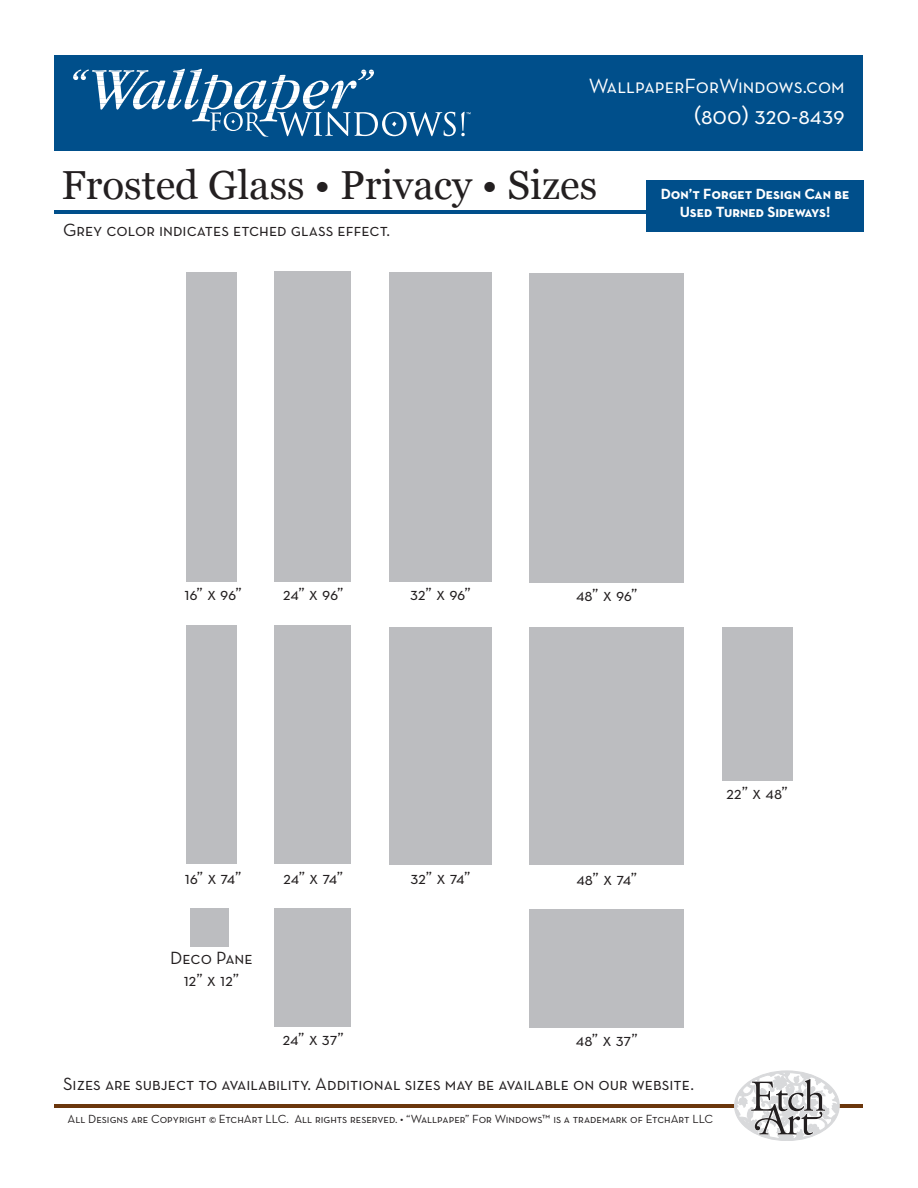
<style>
.page{position:relative;width:918px;height:1188px;background:#fff}
.page>*{position:absolute;margin:0;border:0;box-sizing:border-box;transform-origin:0 0}
.t1{font:40.5px "Georgia";color:#231f20}
.t2{font:25.5px "Neutra Text Book SC";color:#fff}
.t3{font:21px "Neutra Text Book SC";color:#fff}
.t4{font:18px "Neutra Text Book SC";color:#231f20}
.t5{font:15px/18px "Neutra Text Bold SC";color:#fff;text-align:center}
.t6{font:12px "Neutra Text Book SC";color:#231f20}
</style>
<div class="page">
<div style="left:55px;top:55px;width:808px;height:96px;background:#004f8b"></div>
<hr style="left:55px;top:210px;width:808px;height:4px;background:#004f8b">
<hr style="left:55px;top:1104px;width:808px;height:3px;background:#6b360c">
<svg style="left:73px;top:69px;width:398px;height:68px"></svg>
<svg style="left:734px;top:1071px;width:106px;height:70px"></svg>
<div style="left:646px;top:180px;width:218px;height:52px;background:#004f8b"></div>
<div style="left:186px;top:626px;width:51px;height:238px;background:#bcbdc0"></div>
<div style="left:389px;top:627px;width:103px;height:238px;background:#bcbdc0"></div>
<div style="left:530px;top:627px;width:154px;height:238px;background:#bcbdc0"></div>
<div style="left:275px;top:626px;width:76px;height:238px;background:#bcbdc0"></div>
<div style="left:722px;top:627px;width:70px;height:154px;background:#bcbdc0"></div>
<div style="left:275px;top:908px;width:76px;height:119px;background:#bcbdc0"></div>
<div style="left:191px;top:908px;width:38px;height:38px;background:#bcbdc0"></div>
<div style="left:530px;top:909px;width:154px;height:119px;background:#bcbdc0"></div>
<div style="left:389px;top:272px;width:103px;height:310px;background:#bcbdc0"></div>
<div style="left:530px;top:273px;width:154px;height:310px;background:#bcbdc0"></div>
<div style="left:275px;top:272px;width:76px;height:310px;background:#bcbdc0"></div>
<div style="left:186px;top:272px;width:51px;height:310px;background:#bcbdc0"></div>
<p class="t3" style="left:589px;top:73px;width:258px">WallpaperForWindows.com</p>
<p class="t2" style="left:694px;top:100px;width:152px">(800) 320-8439</p>
<p class="t1" style="left:62px;top:160px;width:537px">Frosted Glass • Privacy • Sizes</p>
<p class="t4" style="left:63px;top:219px;width:328px">Grey color indicates etched glass effect.</p>
<p class="t5" style="left:661px;top:185px;width:190px">Don’t Forget Design Can be<br>Used Turned Sideways!</p>
<p class="t4" style="left:184px;top:583px;width:59px">16” x 96”</p>
<p class="t4" style="left:283px;top:583px;width:63px">24” x 96”</p>
<p class="t4" style="left:410px;top:583px;width:62px">32” x 96”</p>
<p class="t4" style="left:185px;top:867px;width:58px">16” x 74”</p>
<p class="t4" style="left:170px;top:947px;width:84px">Deco Pane</p>
<p class="t4" style="left:184px;top:969px;width:57px">12” x 12”</p>
<p class="t4" style="left:283px;top:867px;width:62px">24” x 74”</p>
<p class="t4" style="left:282px;top:1028px;width:63px">24” x 37”</p>
<p class="t4" style="left:410px;top:867px;width:62px">32” x 74”</p>
<p class="t4" style="left:576px;top:584px;width:63px">48” x 96”</p>
<p class="t4" style="left:576px;top:868px;width:62px">48” x 74”</p>
<p class="t4" style="left:576px;top:1029px;width:63px">48” x 37”</p>
<p class="t4" style="left:726px;top:782px;width:64px">22” x 48”</p>
<p class="t4" style="left:63px;top:1073px;width:632px">Sizes are subject to availability. Additional sizes may be available on our website.</p>
<p class="t6" style="left:68px;top:1112px;width:647px">All Designs are Copyright © EtchArt LLC. All rights reserved. • “Wallpaper” For Windows™ is a trademark of EtchArt LLC</p>
</div>
